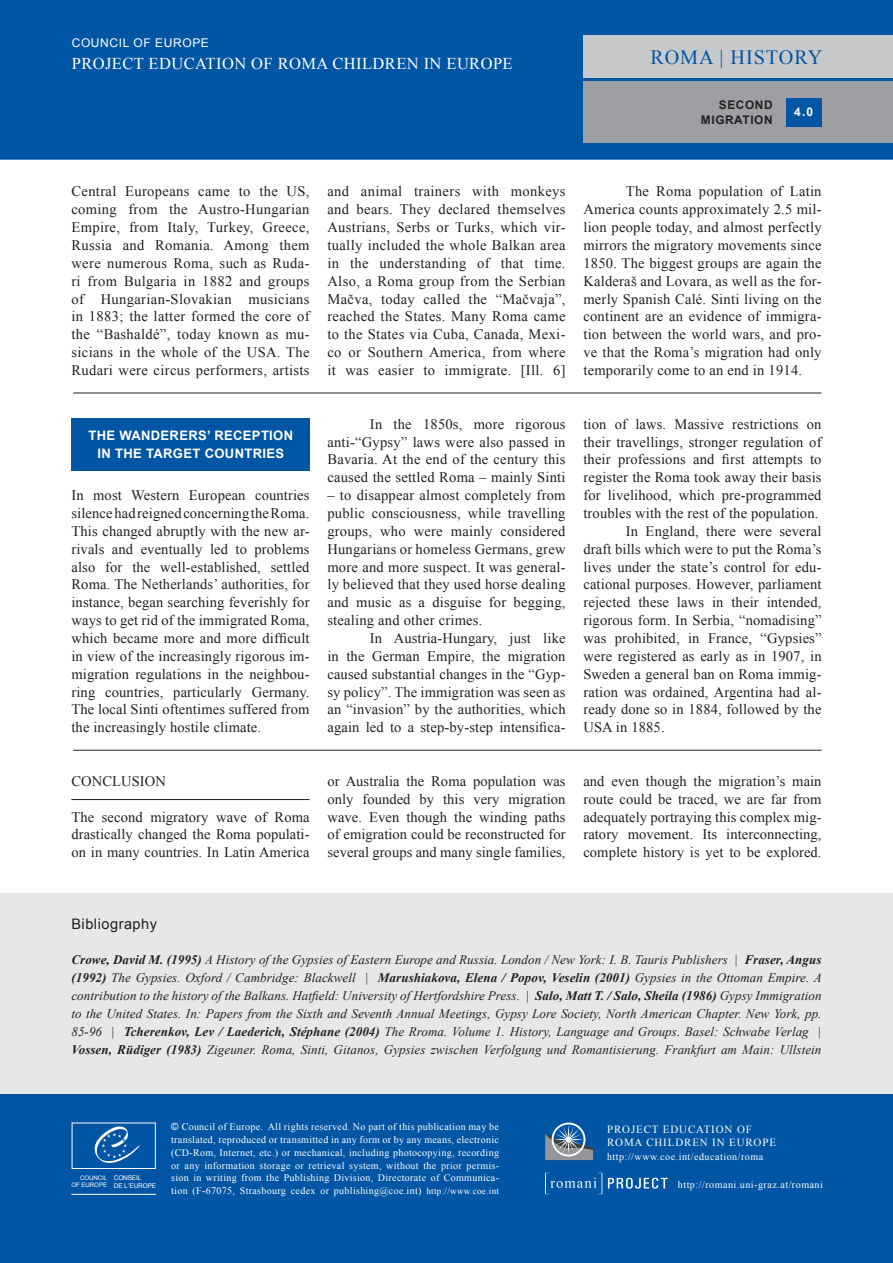
<style>
.page{position:relative;width:893px;height:1263px;background:#fff}
.page>*{position:absolute;margin:0;border:0;box-sizing:border-box;transform-origin:0 0}
.t1{font:20.25px "Times New Roman";letter-spacing:.045em;color:#0155a5}
.t2{font:16.5px "Times New Roman";letter-spacing:.025em;color:#fff}
.t3{font:14.55px/17.9px "Times New Roman";letter-spacing:.01em;color:#231f20;text-align:justify}
.t4{font:14.55px "Arial";letter-spacing:.035em;color:#231f20}
.t5{font:italic 13.05px/17.9px "Times New Roman";letter-spacing:.005em;color:#231f20;text-align:justify}
.t6{font:700 13.05px/17.5px "Arial";letter-spacing:.025em;color:#fff;text-align:center}
.t7{font:12px "Arial";letter-spacing:.05em;color:#fff}
.t8{font:700 12px "Arial";color:#fff}
.t9{font:700 11.85px/15px "Arial";letter-spacing:.05em;color:#231f20;text-align:right}
.t10{font:10.95px/13.5px "Times New Roman";letter-spacing:.08em;color:#fff}
.t11{font:10.05px/12.8px "Times New Roman";letter-spacing:.03em;color:#fff;text-align:justify}
.t12{font:10.05px "Times New Roman";letter-spacing:.05em;color:#fff}
.t13{font:6.45px/7.6px "Arial";letter-spacing:-.025em;color:#fff}
.t14{font:6.15px/7.6px "Arial";letter-spacing:-.01em;color:#fff;text-align:right}
.s1{font-weight:700}
.s2{font-family:"Arial"}
.s3{font-size:9.15px}
</style>
<div class="page">
<div style="left:0;top:0;width:893px;height:160px;background:#0155a5"></div>
<div style="left:583px;top:81px;width:310px;height:62px;background:#9d9fa2"></div>
<div style="left:583px;top:36px;width:310px;height:42px;background:#c7c8ca"></div>
<div style="left:786px;top:98px;width:35px;height:28px;background:#0155a5"></div>
<hr style="left:73px;top:750px;width:748px;height:1px;background:#231f20">
<div style="left:72px;top:418px;width:238px;height:52px;background:#0155a5"></div>
<div style="left:0;top:893px;width:893px;height:255px;background:#e6e7e9"></div>
<hr style="left:73px;top:393px;width:748px;height:1px;background:#231f20">
<hr style="left:71px;top:799px;width:239px;height:1px;background:#231f20">
<div style="left:0;top:1094px;width:893px;height:169px;background:#0155a5"></div>
<svg style="left:545px;top:1173px;width:57px;height:21px"></svg>
<svg style="left:608px;top:1178px;width:60px;height:10px"></svg>
<hr style="left:71px;top:1194px;width:85px;height:1px;background:#fff">
<svg style="left:90px;top:1126px;width:50px;height:43px"></svg>
<svg style="left:545px;top:1122px;width:48px;height:38px"></svg>
<p class="t7" style="left:72px;top:35px;width:137px">COUNCIL OF EUROPE</p>
<p class="t2" style="left:72px;top:52px;width:113px">Project Educa</p>
<p class="t2" style="left:206px;top:52px;width:309px">tion of Roma Children in Europe</p>
<h1 class="t1" style="left:650px;top:44px;width:169px">Roma | His tory</h1>
<p class="t8" style="left:794px;top:104px;width:21px">4.0</p>
<p class="t9" style="left:701px;top:98px;width:73px">SECOND<br>MIGRATION</p>
<p class="t3" style="left:71px;top:182px;width:240px">Central Europeans came to the US, coming from the Austro-Hungarian Empire, from Italy, Turkey, Greece, Russia and Romania. Among them were numerous Roma, such as Ruda&shy;ri from Bulgaria in 1882 and groups of Hungarian-Slovakian musicians in 1883; the latter formed the core of the “Bashaldé”, today known as mu&shy;sicians in the whole of the USA. The Rudari were circus performers, artists</p>
<p class="t3" style="left:327px;top:182px;width:240px">and animal trainers with monkeys and bears. They declared themselves Austrians, Serbs or Turks, which vir&shy;tually included the whole Balkan area in the understanding of that time.<br>Also, a Roma group from the Serbian Mačva, today called the “Mačvaja”, reached the States. Many Roma came to the States via Cuba, Canada, Mexi&shy;co or Southern America, from where it was easier to immigrate. [Ill. 6]</p>
<p class="t3" style="left:583px;top:182px;width:240px;text-indent:43px">The Roma population of Latin America counts approximately 2.5 mil&shy;lion people today, and almost perfectly mirrors the migratory movements since 1850. The biggest groups are again the Kalderaš and Lovara, as well as the for&shy;merly Spanish Calé. Sinti living on the continent are an evidence of immigra&shy;tion between the world wars, and pro&shy;ve that the Roma’s migration had only temporarily come to an end in 1914.</p>
<p class="t6" style="left:88px;top:427px;width:206px">THE WANDERERS’ RECEPTION<br>IN THE TARGET COUNTRIES</p>
<p class="t3" style="left:71px;top:486px;width:240px">In most Western European countries silence had reigned concerning the Roma.<br>This changed abruptly with the new ar&shy;rivals and eventually led to problems also for the well-established, settled Roma. The Netherlands’ authorities, for instance, began searching feverishly for ways to get rid of the immigrated Roma, which became more and more difficult in view of the increasingly rigorous im&shy;migration regulations in the neighbou&shy;ring countries, particularly Germany.<br>The local Sinti oftentimes suffered from the increasingly hostile climate.</p>
<p class="t3" style="left:71px;top:772px;width:96px">Conclusion</p>
<p class="t3" style="left:71px;top:807px;width:240px">The second migratory wave of Roma drastically changed the Roma populati&shy;on in many countries. In Latin America</p>
<p class="t3" style="left:327px;top:415px;width:240px;text-indent:43px">In the 1850s, more rigorous anti-“Gypsy” laws were also passed in Bavaria. At the end of the century this caused the settled Roma – mainly Sinti</p>
<p class="t3" style="left:327px;top:486px;width:240px">– to disappear almost completely from public consciousness, while travelling groups, who were mainly considered Hungarians or homeless Germans, grew more and more suspect. It was general&shy;ly believed that they used horse dealing and music as a disguise for begging, stealing and other crimes.</p>
<p class="t3" style="left:327px;top:629px;width:240px;text-indent:43px">In Austria-Hungary, just like in the German Empire, the migration caused substantial changes in the “Gyp&shy;sy policy”. The immigration was seen as an “invasion” by the authorities, which again led to a step-by-step intensifica-</p>
<p class="t3" style="left:583px;top:415px;width:240px">tion of laws. Massive restrictions on</p>
<p class="t3" style="left:583px;top:432px;width:240px">their travellings, stronger regulation of</p>
<p class="t3" style="left:583px;top:450px;width:240px">their professions and first attempts to</p>
<p class="t3" style="left:583px;top:468px;width:240px">register the Roma took away their basis</p>
<p class="t3" style="left:583px;top:486px;width:240px">for livelihood, which pre-programmed</p>
<p class="t3" style="left:583px;top:504px;width:236px">troubles with the rest of the population.</p>
<p class="t3" style="left:626px;top:522px;width:197px">In England, there were several</p>
<p class="t3" style="left:583px;top:540px;width:240px">draft bills which were to put the Roma’s</p>
<p class="t3" style="left:583px;top:557px;width:240px">lives under the state’s control for edu-</p>
<p class="t3" style="left:583px;top:575px;width:240px">cational purposes. However, parliament</p>
<p class="t3" style="left:583px;top:593px;width:240px">rejected these laws in their intended,</p>
<p class="t3" style="left:583px;top:611px;width:240px">rigorous form. In Serbia, “nomadising”</p>
<p class="t3" style="left:583px;top:629px;width:240px">was prohibited, in France, “Gypsies”</p>
<p class="t3" style="left:583px;top:647px;width:240px">were registered as early as in 1907, in</p>
<p class="t3" style="left:583px;top:665px;width:240px">Sweden a general ban on Roma immig-</p>
<p class="t3" style="left:583px;top:682px;width:240px">ration was ordained, Argentina had al-</p>
<p class="t3" style="left:583px;top:700px;width:240px">ready done so in 1884, followed by the</p>
<p class="t3" style="left:583px;top:718px;width:83px">USA in 1885.</p>
<p class="t3" style="left:327px;top:772px;width:240px">or Australia the Roma population was only founded by this very migration wave. Even though the winding paths of emigration could be reconstructed for several groups and many single families,</p>
<p class="t3" style="left:583px;top:772px;width:240px">and even though the migration’s main route could be traced, we are far from adequately portraying this complex mig&shy;ratory movement. Its interconnecting, complete history is yet to be explored.</p>
<p class="t4" style="left:71px;top:914px;width:87px">BIBLIOGRAPHY</p>
<p class="t5" style="left:71px;top:951px;width:752px"><span class="s1">Crowe, David M. (1995)</span> A History of the Gypsies of Eastern Europe and Russia. London / New York: I. B. Tauris Publishers | <span class="s1">Fraser, Angus (1992)</span> The Gypsies. Oxford / Cambridge: Blackwell | <span class="s1">Marushiakova, Elena / Popov, Veselin (2001)</span> Gypsies in the Ottoman Empire. A contribution to the history of the Balkans. Hatfield: University of Hertfordshire Press. | <span class="s1">Salo, Matt T. / Salo, Sheila (1986)</span> Gypsy Immigration to the United States. In: Papers from the Sixth and Seventh Annual Meetings, Gypsy Lore Society, North American Chapter. New York, pp.<br>85-96 | <span class="s1">Tcherenkov, Lev / Laederich, Stéphane (2004)</span> The Rroma. Volume 1. History, Language and Groups. Basel: Schwabe Verlag | <span class="s1">Vossen, Rüdiger (1983)</span> Zigeuner. Roma, Sinti, Gitanos, Gypsies zwischen Verfolgung und Romantisierung. Frankfurt am Main: Ullstein</p>
<p class="t14" style="left:72px;top:1174px;width:37px">COUNCIL<br>OF EUROPE</p>
<p class="t13" style="left:114px;top:1174px;width:43px">CONSEIL<br>DE L´EUROPE</p>
<p class="t11" style="left:171px;top:1120px;width:329px"><span class="s2">©</span> Council of Europe. All rights reserved. No part of this publication may be translated, reproduced or transmitted in any form or by any means, electronic (CD-Rom, Internet, etc.) or mechanical, including photocopying, recording or any information storage or retrieval system, without the prior permis&shy;sion in writing from the Publishing Division, Directorate of Communica&shy;tion (F-67075, Strasbourg cedex or publishing@coe.int) <span class="s3">http://www.coe.int</span></p>
<p class="t10" style="left:607px;top:1122px;width:171px;text-indent:97px">tion of<br>Roma Children in Europe</p>
<p class="t11" style="left:607px;top:1150px;width:158px">http://www.coe.int/education/roma</p>
<p class="t10" style="left:607px;top:1122px;width:82px">project Educa</p>
<p class="t12" style="left:678px;top:1178px;width:147px">http://romani.uni-graz.at/romani</p>
</div>
